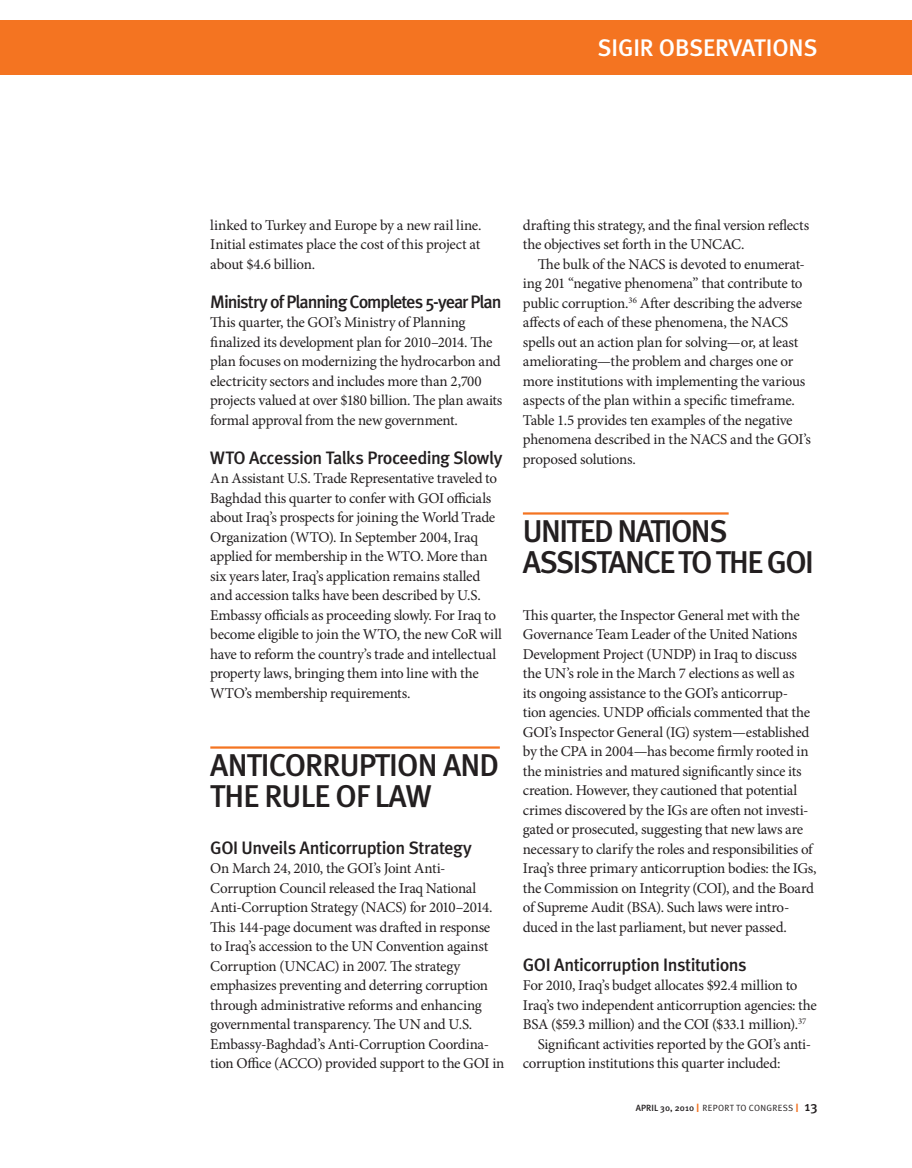
<style>
.page{position:relative;width:912px;height:1168px;background:#fff}
.page>*{position:absolute;margin:0;border:0;box-sizing:border-box;transform-origin:0 0}
.t1{font:500 31.5px/31.5px "Meta";letter-spacing:-.05em;color:#231f20}
.t2{font:500 31.5px/31.5px "Meta";letter-spacing:-.025em;color:#231f20}
.t3{font:500 24px "Meta";letter-spacing:-.005em;color:#fff}
.t4{font:500 18px "Meta";letter-spacing:-.025em;color:#231f20}
.t5{font:500 18px "Meta";letter-spacing:-.06em;color:#231f20}
.t6{font:15px/19.5px "Minion Pro";letter-spacing:-.02em;color:#231f20}
.t7{font:9px "Meta Normal";letter-spacing:.04em;color:#231f20}
.s1{font-family:"Meta";font-weight:500}
.s2{font-family:"Meta";font-weight:500;font-size:12px;color:#f47421}
.s3{font-family:"Meta";font-weight:500;font-size:13.5px}
</style>
<div class="page">
<div style="left:0;top:20px;width:911px;height:54px;background:#f47421"></div>
<hr style="left:522px;top:512px;width:206px;height:2px;background:#f47421">
<hr style="left:210px;top:746px;width:289px;height:2px;background:#f47421">
<h2 class="t3" style="left:597px;top:39px;width:221px">SIGIR OBSERVATIONS</h2>
<p class="t6" style="left:210px;top:216px;width:273px;text-align:justify">linked to Turkey and Europe by a new rail line.<br>Initial estimates place the cost of this project at about $4.6 billion.</p>
<p class="t5" style="left:210px;top:295px;width:293px">Ministry of Planning Completes 5-year Plan</p>
<p class="t6" style="left:210px;top:314px;width:293px">This quarter, the GOI’s Ministry of Planning finalized its development plan for 2010–2014. The plan focuses on modernizing the hydrocarbon and electricity sectors and includes more than 2,700 projects valued at over $180 billion. The plan awaits formal approval from the new government.</p>
<p class="t4" style="left:210px;top:451px;width:293px">WTO Accession Talks Proceeding Slowly</p>
<p class="t6" style="left:210px;top:470px;width:293px">An Assistant U.S. Trade Representative traveled to Baghdad this quarter to confer with GOI officials about Iraq’s prospects for joining the World Trade Organization (WTO). In September 2004, Iraq applied for membership in the WTO. More than six years later, Iraq’s application remains stalled and accession talks have been described by U.S.<br>Embassy officials as proceeding slowly. For Iraq to become eligible to join the WTO, the new CoR will have to reform the country’s trade and intellectual property laws, bringing them into line with the WTO’s membership requirements.</p>
<h1 class="t2" style="left:210px;top:754px;width:290px">ANTICORRUPTION AND<br>THE RULE OF LAW</h1>
<p class="t4" style="left:210px;top:841px;width:263px">GOI Unveils Anticorruption Strategy</p>
<p class="t6" style="left:210px;top:860px;width:295px">On March 24, 2010, the GOI’s Joint Anti-Corruption Council released the Iraq National Anti-Corruption Strategy (NACS) for 2010–2014.<br>This 144-page document was drafted in response to Iraq’s accession to the UN Convention against Corruption (UNCAC) in 2007. The strategy emphasizes preventing and deterring corruption through administrative reforms and enhancing governmental transparency. The UN and U.S.<br>Embassy-Baghdad’s Anti-Corruption Coordina&shy;tion Office (ACCO) provided support to the GOI in</p>
<p class="t6" style="left:522px;top:216px;width:288px">drafting this strategy, and the final version reflects the objectives set forth in the UNCAC.</p>
<p class="t6" style="left:522px;top:255px;width:289px;text-indent:15px">The bulk of the NACS is devoted to enumerat&shy;ing 201 “negative phenomena” that contribute to public corruption.<sup>36</sup> After describing the adverse affects of each of these phenomena, the NACS spells out an action plan for solving—or, at least ameliorating—the problem and charges one or more institutions with implementing the various aspects of the plan within a specific timeframe.<br>Table 1.5 provides ten examples of the negative phenomena described in the NACS and the GOI’s proposed solutions.</p>
<h1 class="t1" style="left:522px;top:520px;width:292px">UNITED NATIONS<br>ASSISTANCE TO THE GOI</h1>
<p class="t6" style="left:522px;top:606px;width:295px">This quarter, the Inspector General met with the Governance Team Leader of the United Nations Development Project (UNDP) in Iraq to discuss the UN’s role in the March 7 elections as well as<br>its ongoing assistance to the GOI’s anticorrup-<br>tion agencies. UNDP officials commented that the GOI’s Inspector General (IG) system—established by the CPA in 2004—has become firmly rooted in the ministries and matured significantly since its creation. However, they cautioned that potential crimes discovered by the IGs are often not investi&shy;gated or prosecuted, suggesting that new laws are necessary to clarify the roles and responsibilities of Iraq’s three primary anticorruption bodies: the IGs, the Commission on Integrity (COI), and the Board of Supreme Audit (BSA). Such laws were intro&shy;duced in the last parliament, but never passed.</p>
<p class="t4" style="left:522px;top:958px;width:225px">GOI Anticorruption Institutions</p>
<p class="t6" style="left:522px;top:977px;width:276px">For 2010, Iraq’s budget allocates $92.4 million to</p>
<p class="t6" style="left:522px;top:996px;width:295px">Iraq’s two independent anticorruption agencies: the</p>
<p class="t6" style="left:522px;top:1016px;width:285px">BSA ($59.3 million) and the COI ($33.1 million).<sup>37</sup></p>
<p class="t6" style="left:537px;top:1035px;width:274px">Significant activities reported by the GOI’s anti-</p>
<p class="t6" style="left:522px;top:1055px;width:259px">corruption institutions this quarter included:</p>
<p class="t7" style="left:635px;top:1104px;width:183px"><span class="s1">APRIL 30, 2010</span> <span class="s2">I</span> REPORT TO CONGRESS <span class="s2">I</span> <span class="s3">13</span></p>
</div>
